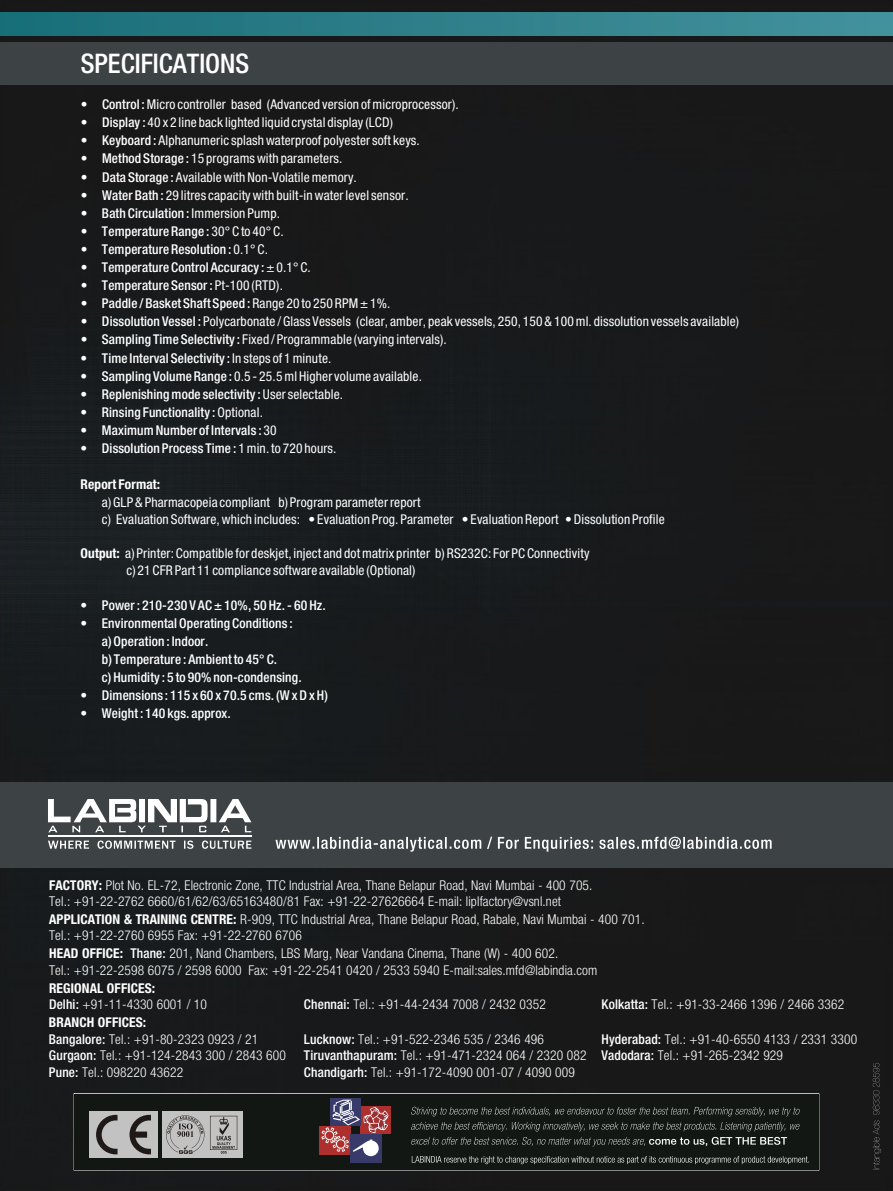
<style>
.page{position:relative;width:893px;height:1191px;background:#18191b}
.page>*{position:absolute;margin:0;border:0;box-sizing:border-box;transform-origin:0 0}
.t1{font:27px "Heavenetica Cond 6 Med SH";color:#fff}
.t2{font:13.5px/16.5px "Heavenetica Cond 4 Lt SH";letter-spacing:.01em;color:#fff}
.t3{font:13.5px/16.8px "Heavenetica Cond 5 SH";letter-spacing:.01em;color:#fff}
.t4{font:13.5px/18.1px "Heavenetica Cond 6 Med SH";letter-spacing:.01em;color:#fff}
.t5{font:13.5px "Heavenetica Cond 7 Bold SH";letter-spacing:.01em;color:#fff}
.s1{font-family:"Heavenetica Cond 6 Med SH"}
.s2{font-family:"Heavenetica Cond 5 SH"}
.s3{font-family:"Heavenetica Cond 7 Bold SH"}
</style>
<div class="page">
<div style="left:0;top:43px;width:893px;height:42px;background:#3d4245"></div>
<img style="left:0;top:13px;width:893px;height:14px">
<img style="left:0;top:29px;width:893px;height:7px">
<div style="left:0;top:782px;width:893px;height:86px;background:#3d4245"></div>
<svg style="left:275px;top:837px;width:206px;height:14px"></svg>
<svg style="left:487px;top:836px;width:285px;height:15px"></svg>
<hr style="left:48px;top:835px;width:203px;height:1px;background:#fff">
<svg style="left:48px;top:840px;width:203px;height:9px"></svg>
<svg style="left:48px;top:799px;width:203px;height:33px"></svg>
<svg style="left:74px;top:1093px;width:745px;height:77px"></svg>
<div style="left:74px;top:1094px;width:745px;height:75px;background:#121714"></div>
<div style="left:162px;top:1111px;width:81px;height:47px;background:#c2c2c2"></div>
<svg style="left:166px;top:1115px;width:38px;height:39px"></svg>
<svg style="left:210px;top:1115px;width:27px;height:38px"></svg>
<div style="left:89px;top:1111px;width:69px;height:47px;background:#c2c2c2"></div>
<svg style="left:96px;top:1114px;width:22px;height:40px"></svg>
<svg style="left:130px;top:1114px;width:21px;height:40px"></svg>
<svg style="left:412px;top:1156px;width:397px;height:8px"></svg>
<div style="left:360px;top:1106px;width:31px;height:27px;background:#ad302e"></div>
<div style="left:330px;top:1098px;width:30px;height:28px;background:#383b69"></div>
<div style="left:319px;top:1126px;width:32px;height:28px;background:#ad302e"></div>
<div style="left:351px;top:1133px;width:31px;height:29px;background:#383b69"></div>
<svg style="left:321px;top:1099px;width:67px;height:57px"></svg>
<svg style="left:411px;top:1106px;width:388px;height:10px"></svg>
<svg style="left:411px;top:1122px;width:388px;height:24px"></svg>
<svg style="left:873px;top:1063px;width:8px;height:106px"></svg>
<h1 class="t1" style="left:81px;top:46px;width:170px">SPECIFICATIONS</h1>
<p class="t3" style="left:81px;top:95px;width:379px"><span class="s1">• Control :</span> Micro controller based (Advanced version of microprocessor).</p>
<p class="t3" style="left:81px;top:114px;width:314px"><span class="s1">• Display :</span> 40 x 2 line back lighted liquid crystal display (LCD)</p>
<p class="t3" style="left:81px;top:132px;width:341px"><span class="s1">• Keyboard :</span> Alphanumeric splash waterproof polyester soft keys.</p>
<p class="t3" style="left:81px;top:150px;width:263px"><span class="s1">• Method Storage :</span> 15 programs with parameters.</p>
<p class="t3" style="left:81px;top:168px;width:278px"><span class="s1">• Data Storage :</span> Available with Non-Volatile memory.</p>
<p class="t3" style="left:81px;top:186px;width:329px"><span class="s1">• Water Bath :</span> 29 litres capacity with built-in water level sensor.</p>
<p class="t4" style="left:81px;top:203px;width:201px">• Bath Circulation : <span class="s2">Immersion Pump.</span></p>
<p class="t4" style="left:81px;top:221px;width:204px">• Temperature Range : <span class="s2">30° C to 40° C.</span></p>
<p class="t4" style="left:81px;top:240px;width:189px">• Temperature Resolution : <span class="s2">0.1° C.</span></p>
<p class="t4" style="left:81px;top:258px;width:232px">• Temperature Control Accuracy : <span class="s2">± 0.1° C.</span></p>
<p class="t4" style="left:81px;top:276px;width:204px">• Temperature Sensor : <span class="s2">Pt-100 (RTD).</span></p>
<p class="t4" style="left:81px;top:294px;width:311px">• Paddle / Basket Shaft Speed : <span class="s2">Range 20 to 250 RPM ± 1%.</span></p>
<p class="t3" style="left:81px;top:312px;width:660px"><span class="s1">• Dissolution Vessel :</span> Polycarbonate / Glass Vessels (clear, amber, peak vessels, 250, 150 &amp; 100 ml. dissolution vessels available)</p>
<p class="t3" style="left:81px;top:331px;width:368px"><span class="s1">• Sampling Time Selectivity :</span> Fixed / Programmable (varying intervals).</p>
<p class="t4" style="left:81px;top:348px;width:252px">• Time Interval Selectivity : <span class="s2">In steps of 1 minute.</span></p>
<p class="t3" style="left:81px;top:367px;width:343px"><span class="s1">• Sampling Volume Range :</span> 0.5 - 25.5 ml Higher volume available.</p>
<p class="t4" style="left:81px;top:384px;width:264px">• Replenishing mode selectivity : <span class="s2">User selectable.</span></p>
<p class="t4" style="left:81px;top:402px;width:184px">• Rinsing Functionality : <span class="s2">Optional.</span></p>
<p class="t4" style="left:81px;top:420px;width:198px">• Maximum Number of Intervals : <span class="s2">30</span></p>
<p class="t4" style="left:81px;top:438px;width:257px">• Dissolution Process Time : <span class="s2">1 min. to 720 hours.</span></p>
<p class="t5" style="left:81px;top:475px;width:81px">Report Format:</p>
<p class="t3" style="left:102px;top:493px;width:564px">a) GLP &amp; Pharmacopeia compliant b) Program parameter report<br>c) Evaluation Software, which includes: • Evaluation Prog. Parameter • Evaluation Report • Dissolution Profile</p>
<p class="t3" style="left:126px;top:544px;width:465px;text-indent:-46px"><span class="s3">Output:</span> a) Printer: Compatible for deskjet, inject and dot matrix printer b) RS232C: For PC Connectivity c) 21 CFR Part 11 compliance software available (Optional)</p>
<p class="t4" style="left:81px;top:595px;width:247px">• Power : 210-230 V AC ± 10%, 50 Hz. - 60 Hz.</p>
<p class="t4" style="left:102px;top:613px;width:201px;text-indent:-21px">• Environmental Operating Conditions : a) Operation : Indoor.<br>b) Temperature : Ambient to 45° C.<br>c) Humidity : 5 to 90% non-condensing.</p>
<p class="t4" style="left:81px;top:686px;width:249px">• Dimensions : 115 x 60 x 70.5 cms. (W x D x H)</p>
<p class="t4" style="left:80px;top:704px;width:152px">• Weight : 140 kgs. approx.</p>
<p class="t2" style="left:49px;top:876px;width:545px"><span class="s3">FACTORY:</span> Plot No. EL-72, Electronic Zone, TTC Industrial Area, Thane Belapur Road, Navi Mumbai - 400 705.<br>Tel.: +91-22-2762 6660/61/62/63/65163480/81 Fax: +91-22-27626664 E-mail: liplfactory@vsnl.net</p>
<p class="t2" style="left:49px;top:910px;width:597px"><span class="s3">APPLICATION &amp; TRAINING CENTRE:</span> R-909, TTC Industrial Area, Thane Belapur Road, Rabale, Navi Mumbai - 400 701.<br>Tel.: +91-22-2760 6955 Fax: +91-22-2760 6706</p>
<p class="t2" style="left:49px;top:944px;width:550px"><span class="s3">HEAD OFFICE:</span> <span class="s1">Thane:</span> 201, Nand Chambers, LBS Marg, Near Vandana Cinema, Thane (W) - 400 602.<br>Tel.: +91-22-2598 6075 / 2598 6000 Fax: +91-22-2541 0420 / 2533 5940 E-mail:sales.mfd@labindia.com</p>
<p class="t5" style="left:49px;top:979px;width:108px">REGIONAL OFFICES:</p>
<p class="t2" style="left:49px;top:995px;width:160px"><span class="s1">Delhi:</span> +91-11-4330 6001 / 10</p>
<p class="t2" style="left:304px;top:995px;width:244px"><span class="s1">Chennai:</span> Tel.: +91-44-2434 7008 / 2432 0352</p>
<p class="t2" style="left:602px;top:995px;width:244px"><span class="s1">Kolkatta:</span> Tel.: +91-33-2466 1396 / 2466 3362</p>
<p class="t5" style="left:49px;top:1014px;width:99px">BRANCH OFFICES:</p>
<p class="t2" style="left:49px;top:1030px;width:211px"><span class="s1">Bangalore:</span> Tel.: +91-80-2323 0923 / 21</p>
<p class="t2" style="left:304px;top:1030px;width:242px"><span class="s1">Lucknow:</span> Tel.: +91-522-2346 535 / 2346 496</p>
<p class="t2" style="left:601px;top:1030px;width:257px"><span class="s1">Hyderabad:</span> Tel.: +91-40-6550 4133 / 2331 3300</p>
<p class="t2" style="left:49px;top:1046px;width:238px"><span class="s1">Gurgaon:</span> Tel.: +91-124-2843 300 / 2843 600</p>
<p class="t2" style="left:304px;top:1046px;width:481px"><span class="s1">Tiruvanthapuram:</span> Tel.: +91-471-2324 064 / 2320 082 <span class="s1">Vadodara:</span> Tel.: +91-265-2342 929</p>
<p class="t2" style="left:49px;top:1063px;width:136px"><span class="s1">Pune:</span> Tel.: 098220 43622</p>
<p class="t2" style="left:304px;top:1063px;width:272px"><span class="s1">Chandigarh:</span> Tel.: +91-172-4090 001-07 / 4090 009</p>
</div>
